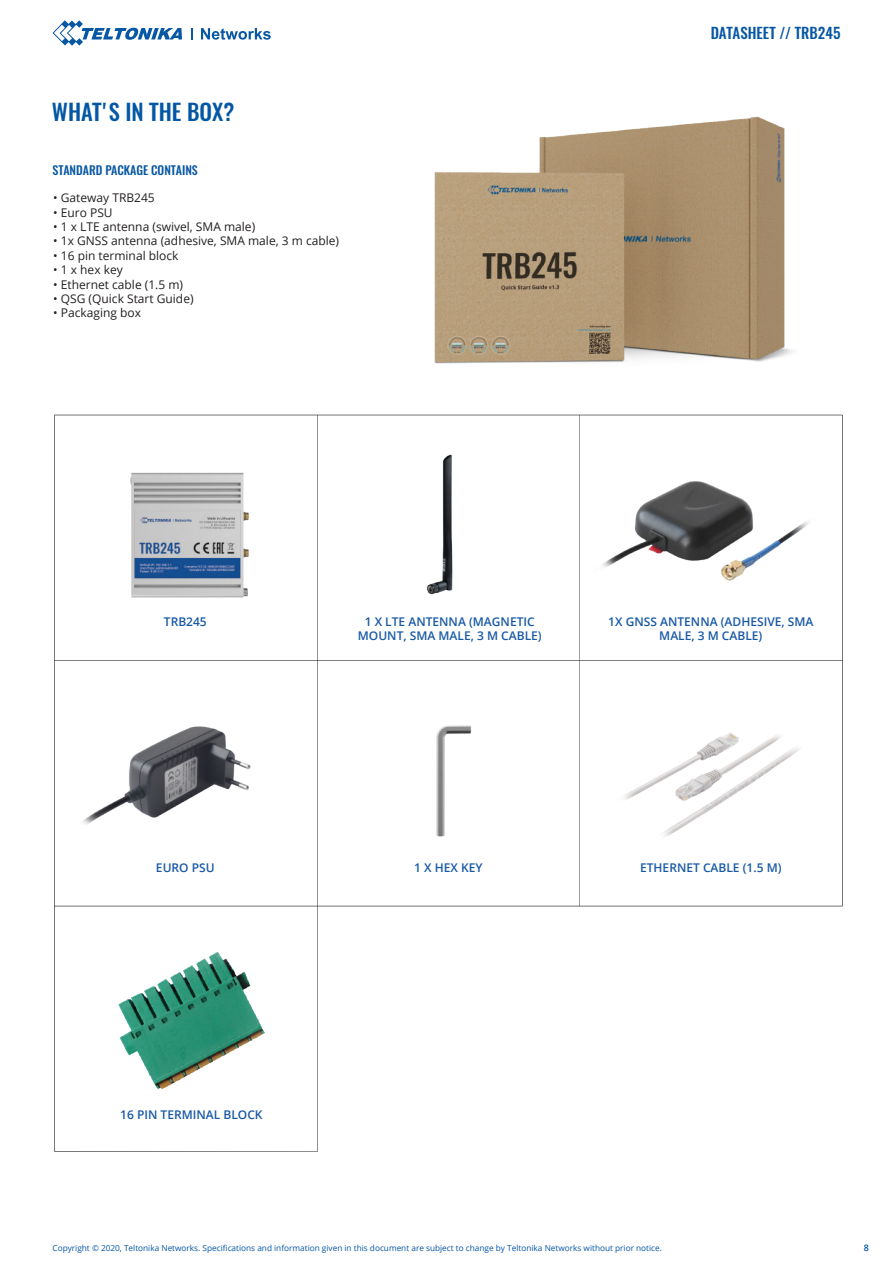
<style>
.page{position:relative;width:893px;height:1263px;background:#fff}
.page>*{position:absolute;margin:0;border:0;box-sizing:border-box;transform-origin:0 0}
.t1{font:500 22.5px "Oswald";color:#0357a5}
.t2{font:500 15px "Oswald";color:#0757a4}
.t3{font:12px "Open Sans";color:#231f20}
.t4{font:600 12px/14.4px "Open Sans";color:#1859a5;text-align:center}
.t5{font:500 12px "Oswald";color:#0757a4}
.t6{font:600 9px "Open Sans";color:#0357a5}
.t7{font:8.25px "Open Sans";color:#0757a4}
</style>
<div class="page">
<svg style="left:53px;top:20px;width:129px;height:26px"></svg>
<svg style="left:191px;top:28px;width:2px;height:12px"></svg>
<svg style="left:201px;top:28px;width:70px;height:12px"></svg>
<hr style="left:54px;top:1151px;width:264px;height:1px;background:#020304">
<hr style="left:54px;top:660px;width:788px;height:1px;background:#020304">
<hr style="left:54px;top:906px;width:788px;height:1px;background:#020304">
<hr style="left:317px;top:415px;width:1px;height:736px;background:#020304">
<hr style="left:579px;top:415px;width:1px;height:491px;background:#020304">
<hr style="left:842px;top:415px;width:1px;height:491px;background:#020304">
<img style="left:82px;top:726px;width:169px;height:98px">
<img style="left:436px;top:725px;width:36px;height:112px">
<img style="left:426px;top:483px;width:27px;height:112px">
<img style="left:602px;top:483px;width:207px;height:98px">
<img style="left:624px;top:732px;width:176px;height:105px">
<img style="left:118px;top:952px;width:147px;height:138px">
<img style="left:54px;top:414px;width:269px;height:253px">
<img style="left:341px;top:116px;width:502px;height:367px">
<h1 class="t1" style="left:52px;top:96px;width:184px">WHAT'S IN THE BOX?</h1>
<p class="t5" style="left:53px;top:164px;width:147px">STANDARD PACKAGE CONTAINS</p>
<p class="t3" style="left:53px;top:190px;width:103px">• Gateway TRB245</p>
<p class="t3" style="left:53px;top:204px;width:61px">• Euro PSU</p>
<p class="t3" style="left:53px;top:218px;width:203px">• 1 x LTE antenna (swivel, SMA male)</p>
<p class="t3" style="left:53px;top:233px;width:287px">• 1x GNSS antenna (adhesive, SMA male, 3 m cable)</p>
<p class="t3" style="left:53px;top:247px;width:127px">• 16 pin terminal block</p>
<p class="t3" style="left:53px;top:262px;width:71px">• 1 x hex key</p>
<p class="t3" style="left:53px;top:276px;width:131px">• Ethernet cable (1.5 m)</p>
<p class="t3" style="left:53px;top:290px;width:142px">• QSG (Quick Start Guide)</p>
<p class="t3" style="left:53px;top:305px;width:89px">• Packaging box</p>
<p class="t2" style="left:711px;top:22px;width:131px">DATASHEET // TRB245</p>
<p class="t4" style="left:164px;top:614px;width:44px">TRB245</p>
<p class="t4" style="left:156px;top:861px;width:60px">EURO PSU</p>
<p class="t4" style="left:358px;top:614px;width:185px">1 X LTE ANTENNA (MAGNETIC<br>MOUNT, SMA MALE, 3 M CABLE)</p>
<p class="t4" style="left:608px;top:614px;width:207px">1X GNSS ANTENNA (ADHESIVE, SMA<br>MALE, 3 M CABLE)</p>
<p class="t4" style="left:414px;top:861px;width:70px">1 X HEX KEY</p>
<p class="t4" style="left:640px;top:861px;width:143px">ETHERNET CABLE (1.5 M)</p>
<p class="t4" style="left:120px;top:1107px;width:144px">16 PIN TERMINAL BLOCK</p>
<p class="t7" style="left:53px;top:1242px;width:611px">Copyright © 2020, Teltonika Networks. Specifications and information given in this document are subject to change by Teltonika Networks without prior notice.</p>
<p class="t6" style="left:864px;top:1241px;width:7px">8</p>
</div>
